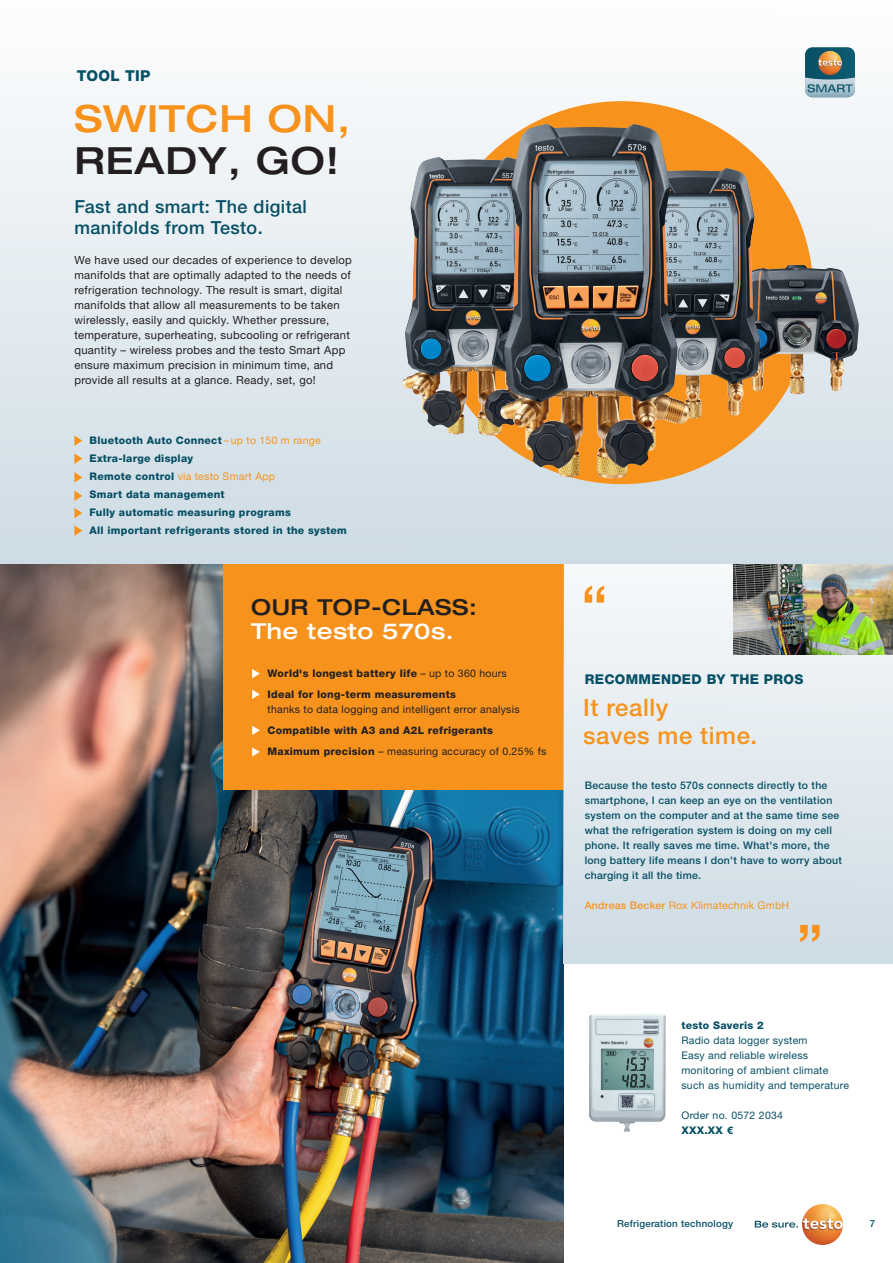
<style>
.page{position:relative;width:893px;height:1263px;background:#fff}
.page>*{position:absolute;margin:0;border:0;box-sizing:border-box;transform-origin:0 0}
.Headline_25pt{font:500 expanded 37.5px/42px "Helvetica Neue LTW1 G";letter-spacing:.025em;color:#f7931d}
.t1{font:500 24px/27.8px "Helvetica Neue LTW1 G";letter-spacing:.025em;color:#f7931d}
.Headline_16pt{font:500 expanded 22.05px/24.2px "Helvetica Neue LTW1 G";letter-spacing:.025em;color:#231f20}
.t2{font:500 18px/21px "Helvetica Neue LTW1 G";letter-spacing:.025em;color:#074f64}
.Kollumnentitel_10pt{font:800 15px "Helvetica Neue LTW1 G";letter-spacing:.025em;color:#074f64}
.t3{font:800 13.5px "Helvetica Neue LTW1 G";letter-spacing:.025em;color:#074f64}
.t4{font:11.25px/15px "Helvetica Neue LTW1 G";letter-spacing:.025em;color:#231f20}
.t5{font:500 10.5px/15px "Helvetica Neue LTW1 G";letter-spacing:.025em;color:#074f64}
.Copy_8_5_pt{font:800 10.5px "Helvetica Neue LTW1 G";letter-spacing:.025em;color:#074f64}
.t6{font:10.5px/15px "Helvetica Neue LTW1 G";letter-spacing:.025em;color:#231f20}
.OrderText_P2{font:10.5px/15px "Helvetica Neue LTW1 G";letter-spacing:.025em;color:#074f64}
.t7{font:800 10.5px "Helvetica Neue LTW1 G";letter-spacing:.025em;color:#231f20}
.t8{font:10.5px "Helvetica Neue LTW1 G";letter-spacing:.025em;color:#f7931d}
.Copy_7_pt{font:500 9.75px "Helvetica Neue LTW1 G";letter-spacing:.025em;color:#074f64}
.s1{color:#231f20}
.s2{font-weight:400;color:#f7931d}
.s3{font-weight:800;color:#074f64}
.s4{color:#fff}
.s5{font-weight:400}
.s6{font-weight:800}
.s7{font-weight:500}
</style>
<div class="page">
<div style="left:0;top:0;width:893px;height:564px;background:linear-gradient(to bottom,#fcfcfc,#cbd8e1)"></div>
<img style="left:0;top:564px;width:563px;height:699px">
<div style="left:223px;top:564px;width:340px;height:225px;background:#f7931d"></div>
<img style="left:589px;top:1014px;width:77px;height:118px">
<div style="left:563px;top:564px;width:330px;height:399px;background:linear-gradient(to bottom,#f6f8f9,#cedce5)"></div>
<svg style="left:755px;top:1221px;width:43px;height:6px"></svg>
<img style="left:802px;top:1204px;width:41px;height:41px;border-radius:21px">
<img style="left:733px;top:564px;width:160px;height:90px">
<svg style="left:430px;top:101px;width:383px;height:383px"></svg>
<img style="left:735px;top:265px;width:65px;height:129px">
<svg style="left:805px;top:47px;width:50px;height:50px"></svg>
<img style="left:402px;top:157px;width:79px;height:277px">
<img style="left:626px;top:168px;width:99px;height:248px">
<img style="left:500px;top:124px;width:101px;height:353px">
<svg style="left:74px;top:435px;width:8px;height:11px"></svg>
<svg style="left:74px;top:491px;width:8px;height:10px"></svg>
<svg style="left:74px;top:453px;width:8px;height:11px"></svg>
<svg style="left:74px;top:508px;width:8px;height:10px"></svg>
<svg style="left:74px;top:525px;width:8px;height:11px"></svg>
<svg style="left:74px;top:472px;width:8px;height:10px"></svg>
<svg style="left:252px;top:669px;width:8px;height:9px"></svg>
<svg style="left:252px;top:690px;width:8px;height:9px"></svg>
<svg style="left:252px;top:726px;width:8px;height:9px"></svg>
<svg style="left:252px;top:747px;width:8px;height:9px"></svg>
<svg style="left:585px;top:586px;width:19px;height:17px"></svg>
<svg style="left:800px;top:925px;width:20px;height:17px"></svg>
<p class="Kollumnentitel_10pt" style="left:77px;top:67px;width:75px">TOOL TIP</p>
<p class="Headline_25pt" style="left:74px;top:96px;width:277px">SWITCH ON,<br><span class="s1">READY, GO!</span></p>
<p class="t2" style="left:74px;top:196px;width:234px">Fast and smart: The digital manifolds from Testo.</p>
<p class="t4" style="left:74px;top:252px;width:279px">We have used our decades of experience to develop manifolds that are optimally adapted to the needs of refrigeration technology. The result is smart, digital manifolds that allow all measurements to be taken wirelessly, easily and quickly. Whether pressure, temperature, superheating, subcooling or refrigerant quantity – wireless probes and the testo Smart App ensure maximum precision in minimum time, and provide all results at a glance. Ready, set, go!</p>
<p class="Copy_8_5_pt" style="left:90px;top:434px;width:233px">Bluetooth Auto Connect <span class="s2">– up to 150 m range</span></p>
<p class="Copy_8_5_pt" style="left:90px;top:452px;width:105px">Extra-large display</p>
<p class="t8" style="left:90px;top:470px;width:187px"><span class="s3">Remote control</span> via testo Smart App</p>
<p class="Copy_8_5_pt" style="left:90px;top:488px;width:137px">Smart data management</p>
<p class="Copy_8_5_pt" style="left:90px;top:506px;width:203px">Fully automatic measuring programs</p>
<p class="Copy_8_5_pt" style="left:90px;top:524px;width:259px">All important refrigerants stored in the system</p>
<p class="Headline_16pt" style="left:251px;top:594px;width:227px">OUR TOP-CLASS:<br><span class="s4">The testo 570s.</span></p>
<p class="t7" style="left:268px;top:667px;width:241px">World's longest battery life <span class="s5">– up to 360 hours</span></p>
<p class="t6" style="left:268px;top:687px;width:254px"><span class="s6">Ideal for long-term measurements<br></span>thanks to data logging and intelligent error analysis</p>
<p class="t7" style="left:268px;top:724px;width:227px">Compatible with A3 and A2L refrigerants</p>
<p class="t6" style="left:268px;top:744px;width:280px"><span class="s6">Maximum precision</span> – measuring accuracy of 0.25% fs</p>
<p class="t3" style="left:585px;top:671px;width:220px">RECOMMENDED BY THE PROS</p>
<p class="t1" style="left:583px;top:694px;width:176px">It really<br>saves me time.</p>
<p class="t5" style="left:585px;top:778px;width:259px">Because the testo 570s connects directly to the smartphone, I can keep an eye on the ventilation system on the computer and at the same time see what the refrigeration system is doing on my cell phone. It really saves me time. What's more, the long battery life means I don't have to worry about charging it all the time.</p>
<p class="t8" style="left:585px;top:899px;width:206px"><span class="s7">Andreas Becker</span> Rox Klimatechnik GmbH</p>
<p class="Copy_8_5_pt" style="left:681px;top:1019px;width:84px">testo Saveris 2</p>
<p class="OrderText_P2" style="left:681px;top:1033px;width:128px">Radio data logger system</p>
<p class="OrderText_P2" style="left:681px;top:1048px;width:169px">Easy and reliable wireless monitoring of ambient climate such as humidity and temperature</p>
<p class="OrderText_P2" style="left:681px;top:1108px;width:103px">Order no. 0572 2034</p>
<p class="Copy_8_5_pt" style="left:681px;top:1124px;width:54px">XXX.XX €</p>
<p class="Copy_7_pt" style="left:617px;top:1218px;width:118px">Refrigeration technology</p>
<p class="Copy_7_pt" style="left:870px;top:1218px;width:7px">7</p>
</div>
